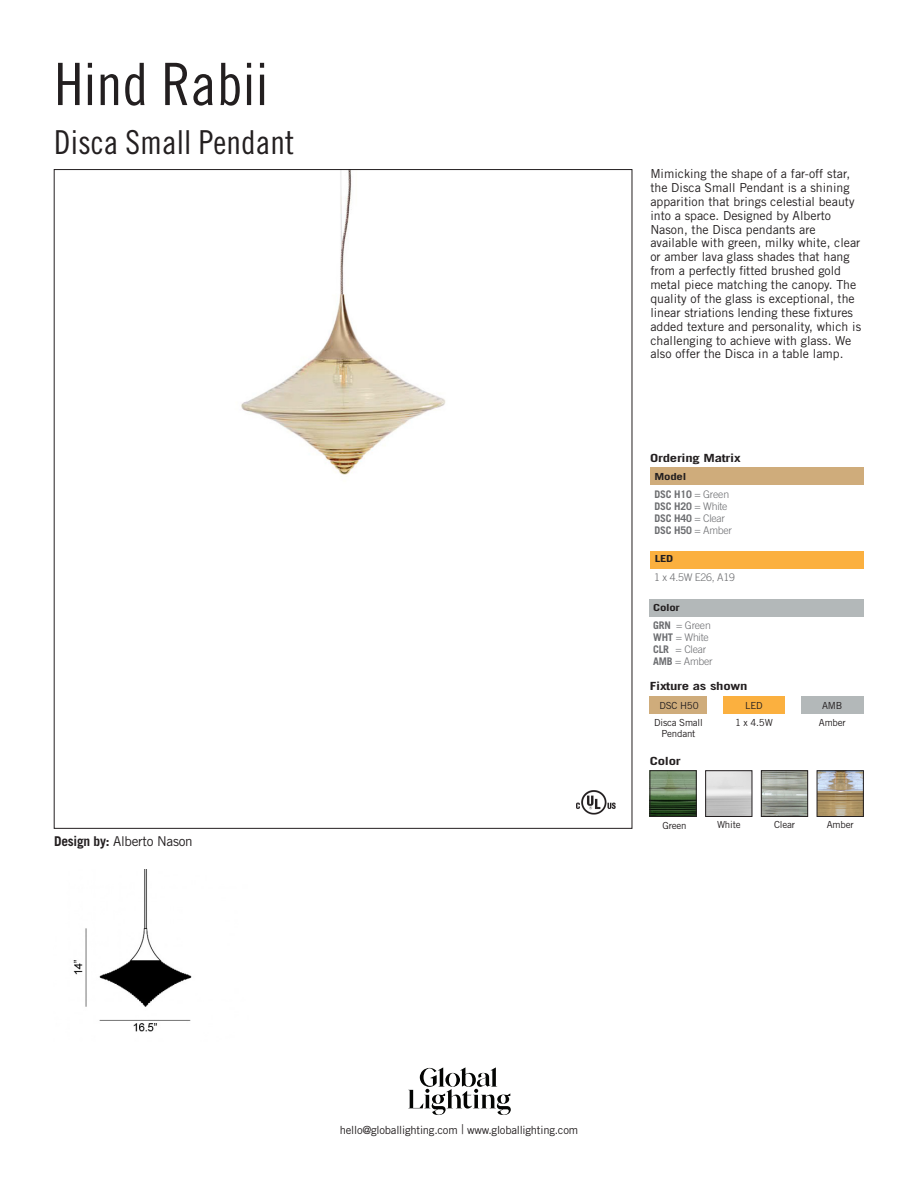
<style>
.page{position:relative;width:918px;height:1188px;background:#fff}
.page>*{position:absolute;margin:0;border:0;box-sizing:border-box;transform-origin:0 0}
.t1{font:58.5px "Trade Gothic LT Std Cn 18";color:#231f20}
.t2{font:33px "Trade Gothic LT Std Cn 18";color:#231f20}
.t3{font:13.5px "Trade Gothic LT Std";letter-spacing:-.02em;color:#231f20}
.t4{font:12.3px/13.8px "Trade Gothic LT Std";color:#231f20}
.t5{font:11.25px "Trade Gothic LT Std";letter-spacing:-.02em;color:#231f20}
.t6{font:700 11.25px "Trade Gothic LT Std";letter-spacing:-.02em;color:#231f20;scale:1.31 1}
.t7{font:300 10.5px "Trade Gothic LT Std";letter-spacing:-.02em;color:#6c6d70}
.t8{font:700 10.5px "Trade Gothic LT Std";letter-spacing:-.02em;color:#6c6d70}
.t9{font:9.75px/11.2px "Trade Gothic LT Std";letter-spacing:-.02em;color:#231f20;text-align:center}
.t10{font:700 9.75px "Trade Gothic LT Std";letter-spacing:-.02em;color:#231f20;scale:1.31 1}
.s1{font-weight:700}
.s2{font-weight:300}
.s3{font-weight:300;font-size:13.5px}
</style>
<div class="page">
<img style="left:241px;top:171px;width:205px;height:304px">
<div style="left:650px;top:467px;width:214px;height:18px;background:#cfac7b"></div>
<div style="left:650px;top:599px;width:214px;height:18px;background:#b3b8b9"></div>
<img style="left:652px;top:773px;width:42px;height:42px">
<div style="left:650px;top:771px;width:46px;height:46px;border:1px solid #231f20"></div>
<div style="left:705px;top:771px;width:47px;height:46px;border:1px solid #231f20"></div>
<img style="left:763px;top:773px;width:43px;height:42px">
<div style="left:761px;top:771px;width:47px;height:46px;border:1px solid #231f20"></div>
<img style="left:819px;top:773px;width:43px;height:42px">
<div style="left:817px;top:771px;width:47px;height:46px;border:1px solid #231f20"></div>
<div style="left:650px;top:696px;width:57px;height:18px;background:#cfac7b"></div>
<div style="left:723px;top:696px;width:62px;height:18px;background:#fbb03f"></div>
<div style="left:801px;top:696px;width:63px;height:18px;background:#b3b8b9"></div>
<div style="left:650px;top:551px;width:214px;height:18px;background:#fbb03f"></div>
<img style="left:576px;top:790px;width:40px;height:25px">
<img style="left:73px;top:870px;width:119px;height:162px">
<svg style="left:408px;top:1067px;width:103px;height:48px"></svg>
<p class="t1" style="left:54px;top:49px;width:216px">Hind Rabii</p>
<p class="t2" style="left:54px;top:123px;width:242px">Disca Small Pendant</p>
<p class="t3" style="left:54px;top:833px;width:140px"><span class="s1">Design by:</span> Alberto Nason</p>
<p class="t4" style="left:650px;top:167px;width:212px">Mimicking the shape of a far-off star, the Disca Small Pendant is a shining apparition that brings celestial beauty into a space. Designed by Alberto Nason, the Disca pendants are available with green, milky white, clear or amber lava glass shades that hang from a perfectly fitted brushed gold metal piece matching the canopy. The quality of the glass is exceptional, the linear striations lending these fixtures added texture and personality, which is challenging to achieve with glass. We also offer the Disca in a table lamp.</p>
<p class="t6" style="left:650px;top:451px;width:71px">Ordering Matrix</p>
<p class="t10" style="left:655px;top:470px;width:26px">Model</p>
<p class="t8" style="left:655px;top:487px;width:76px">DSC H10 <span class="s2">= Green</span></p>
<p class="t8" style="left:655px;top:499px;width:74px">DSC H20 <span class="s2">= White</span></p>
<p class="t8" style="left:655px;top:511px;width:72px">DSC H40 <span class="s2">= Clear</span></p>
<p class="t8" style="left:655px;top:523px;width:79px">DSC H50 <span class="s2">= Amber</span></p>
<p class="t10" style="left:655px;top:553px;width:16px">LED</p>
<p class="t7" style="left:654px;top:571px;width:82px">1 x 4.5W E26, A19</p>
<p class="t10" style="left:653px;top:602px;width:22px">Color</p>
<p class="t7" style="left:653px;top:619px;width:59px"><span class="s1">GRN</span> = Green</p>
<p class="t7" style="left:653px;top:631px;width:57px"><span class="s1">WHT</span> = White</p>
<p class="t7" style="left:653px;top:643px;width:55px"><span class="s1">CLR</span> = Clear</p>
<p class="t7" style="left:653px;top:655px;width:61px"><span class="s1">AMB</span> = Amber</p>
<p class="t6" style="left:650px;top:679px;width:76px">Fixture as shown</p>
<p class="t9" style="left:659px;top:700px;width:41px">DSC H50</p>
<p class="t9" style="left:654px;top:717px;width:50px">Disca Small<br>Pendant</p>
<p class="t9" style="left:735px;top:717px;width:39px">1 x 4.5W</p>
<p class="t9" style="left:819px;top:717px;width:28px">Amber</p>
<p class="t9" style="left:745px;top:700px;width:19px">LED</p>
<p class="t9" style="left:822px;top:700px;width:22px">AMB</p>
<p class="t6" style="left:650px;top:754px;width:25px">Color</p>
<p class="t9" style="left:662px;top:819px;width:26px">Green</p>
<p class="t9" style="left:717px;top:819px;width:25px">White</p>
<p class="t9" style="left:774px;top:819px;width:22px">Clear</p>
<p class="t9" style="left:827px;top:819px;width:28px">Amber</p>
<p class="t5" style="left:340px;top:1123px;width:240px">hello@globallighting.com <span class="s3">|</span> www.globallighting.com</p>
</div>
